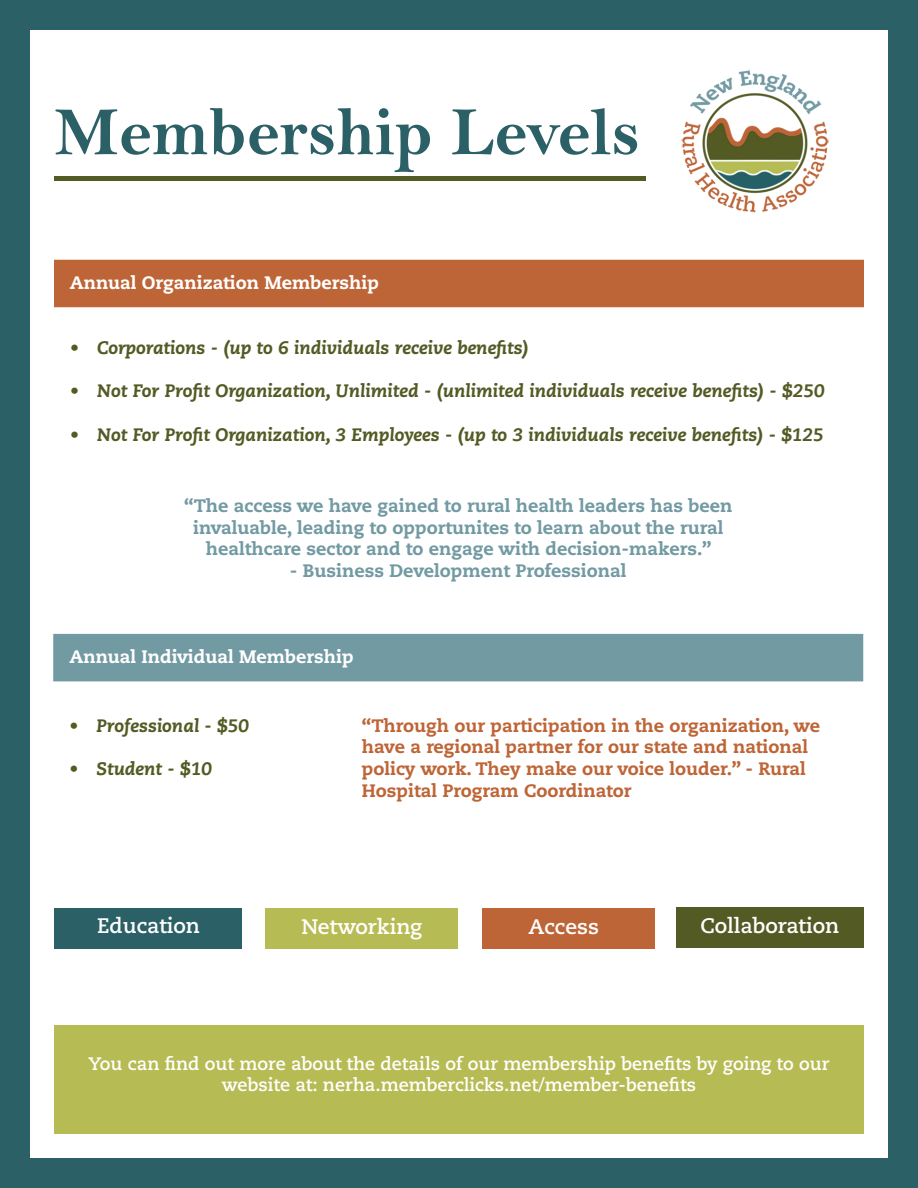
<style>
.page{position:relative;width:918px;height:1188px;background:#fff}
.page>*{position:absolute;margin:0;border:0;box-sizing:border-box;transform-origin:0 0}
.t1{font:69px "Bell MT Bold";color:#2b6066}
.t2{font:700 21px "Caecilia LT Pro 75";color:#fff}
.t3{font:italic 800 18px "Caecilia LT Pro 86";color:#545a24}
.t4{font:800 18px/21.6px "Caecilia LT Pro 85";color:#729aa2;text-align:center}
.t5{font:800 18px/21.6px "Caecilia LT Pro 85";color:#be6537}
.t6{font:700 18px/21.6px "Caecilia LT Pro 75";color:#fff;text-align:center}
.t7{font:800 18px "Caecilia LT Pro 85";color:#fff}
.s1{color:#fff}
</style>
<div class="page">
<img style="left:681px;top:69px;width:148px;height:144px">
<div style="left:0;top:0;width:918px;height:1188px;border:30px solid #2b6066"></div>
<div style="left:54px;top:1025px;width:810px;height:109px;background:#b7bb54"></div>
<div style="left:53px;top:634px;width:810px;height:47px;background:#729aa2"></div>
<div style="left:54px;top:260px;width:810px;height:47px;background:#be6537"></div>
<div style="left:55px;top:176px;width:591px;height:5px;background:#545a24"></div>
<div style="left:55px;top:908px;width:187px;height:40px;background:#2b6066"></div>
<div style="left:265px;top:908px;width:193px;height:40px;background:#b7bb54"></div>
<div style="left:482px;top:908px;width:172px;height:40px;background:#be6537"></div>
<div style="left:676px;top:907px;width:188px;height:40px;background:#545a24"></div>
<h1 class="t1" style="left:54px;top:91px;width:588px">Membership Levels</h1>
<p class="t7" style="left:70px;top:270px;width:311px">Annual Organization Membership</p>
<p class="t3" style="left:70px;top:336px;width:460px">• Corporations - (up to 6 individuals receive benefits)</p>
<p class="t3" style="left:70px;top:379px;width:756px">• Not For Profit Organization, Unlimited - (unlimited individuals receive benefits) - $250</p>
<p class="t3" style="left:70px;top:422px;width:755px">• Not For Profit Organization, 3 Employees - (up to 3 individuals receive benefits) - $125</p>
<p class="t4" style="left:184px;top:494px;width:550px">“The access we have gained to rural health leaders has been invaluable, leading to opportunites to learn about the rural healthcare sector and to engage with decision-makers.”</p>
<p class="t4" style="left:290px;top:559px;width:338px">- Business Development Professional</p>
<p class="t7" style="left:69px;top:644px;width:286px">Annual Individual Membership</p>
<p class="t3" style="left:69px;top:713px;width:192px">• Professional - $50<span class="s1">0</span></p>
<p class="t3" style="left:69px;top:756px;width:144px">• Student - $10</p>
<p class="t5" style="left:362px;top:714px;width:460px">“Through our participation in the organization, we have a regional partner for our state and national policy work. They make our voice louder.” - Rural Hospital Program Coordinator</p>
<p class="t2" style="left:97px;top:912px;width:104px">Education</p>
<p class="t2" style="left:301px;top:913px;width:122px">Networking</p>
<p class="t2" style="left:529px;top:913px;width:72px">Access</p>
<p class="t2" style="left:700px;top:912px;width:140px">Collaboration</p>
<p class="t6" style="left:88px;top:1052px;width:743px">You can find out more about the details of our membership benefits by going to our website at: nerha.memberclicks.net/member-benefits</p>
</div>
